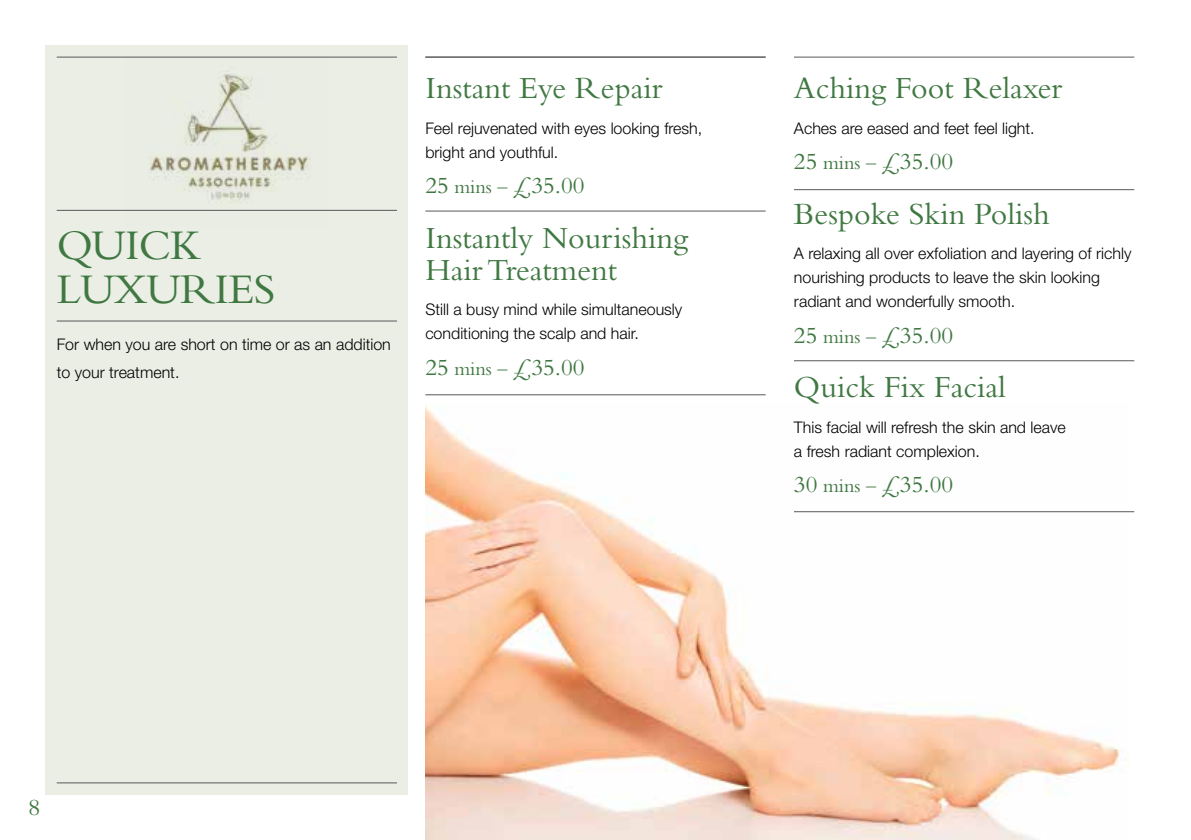
<style>
.page{position:relative;width:1191px;height:840px;background:#fff}
.page>*{position:absolute;margin:0;border:0;box-sizing:border-box;transform-origin:0 0}
.t1{font:44px/44px "Bembo";letter-spacing:-.02em;color:#407842}
.t2{font:32px/32px "Bembo";color:#407842}
.t3{font:24px "Bembo";color:#407842}
.t4{font:300 16px/24px "Helvetica Neue";color:#000}
.s1{font-size:20px}
</style>
<div class="page">
<img style="left:425px;top:405px;width:703px;height:434px">
<div style="left:45px;top:45px;width:363px;height:749px;background:#eaeee5"></div>
<hr style="left:57px;top:782px;width:340px;height:1px;background:#58595b">
<hr style="left:794px;top:57px;width:340px;height:1px;background:#58595b">
<hr style="left:57px;top:57px;width:340px;height:1px;background:#58595b">
<hr style="left:57px;top:210px;width:340px;height:1px;background:#58595b">
<hr style="left:57px;top:320px;width:340px;height:1px;background:#58595b">
<hr style="left:794px;top:189px;width:340px;height:1px;background:#58595b">
<hr style="left:794px;top:360px;width:340px;height:1px;background:#58595b">
<hr style="left:794px;top:511px;width:340px;height:1px;background:#58595b">
<hr style="left:425px;top:57px;width:340px;height:1px;background:#58595b">
<hr style="left:425px;top:210px;width:340px;height:1px;background:#58595b">
<hr style="left:425px;top:394px;width:340px;height:1px;background:#58595b">
<img style="left:126px;top:56px;width:201px;height:155px">
<h1 class="t1" style="left:57px;top:222px;width:220px">QUICK<br>LUXURIES</h1>
<p class="t4" style="left:57px;top:329px;width:336px;line-height:28px">For when you are short on time or as an addition to your treatment.</p>
<h2 class="t2" style="left:425px;top:72px;width:238px">Instant Eye Repair</h2>
<p class="t4" style="left:425px;top:116px;width:278px">Feel rejuvenated with eyes looking fresh, bright and youthful.</p>
<h3 class="t3" style="left:425px;top:171px;width:161px">25 <span class="s1">mins –</span> £35.00</h3>
<h2 class="t2" style="left:425px;top:221px;width:264px">Instantly Nourishing<br>Hair Treatment</h2>
<p class="t4" style="left:425px;top:297px;width:258px">Still a busy mind while simultaneously conditioning the scalp and hair.</p>
<h3 class="t3" style="left:425px;top:353px;width:161px">25 <span class="s1">mins –</span> £35.00</h3>
<h2 class="t2" style="left:794px;top:72px;width:269px">Aching Foot Relaxer</h2>
<p class="t4" style="left:794px;top:116px;width:242px">Aches are eased and feet feel light.</p>
<h3 class="t3" style="left:794px;top:147px;width:161px">25 <span class="s1">mins –</span> £35.00</h3>
<h2 class="t2" style="left:794px;top:197px;width:257px">Bespoke Skin Polish</h2>
<p class="t4" style="left:794px;top:241px;width:339px">A relaxing all over exfoliation and layering of richly nourishing products to leave the skin looking radiant and wonderfully smooth.</p>
<h3 class="t3" style="left:794px;top:321px;width:161px">25 <span class="s1">mins –</span> £35.00</h3>
<h2 class="t2" style="left:794px;top:370px;width:213px">Quick Fix Facial</h2>
<p class="t4" style="left:794px;top:414px;width:273px">This facial will refresh the skin and leave a fresh radiant complexion.</p>
<h3 class="t3" style="left:794px;top:470px;width:161px">30 <span class="s1">mins –</span> £35.00</h3>
<h3 class="t3" style="left:28px;top:793px;width:13px">8</h3>
</div>
